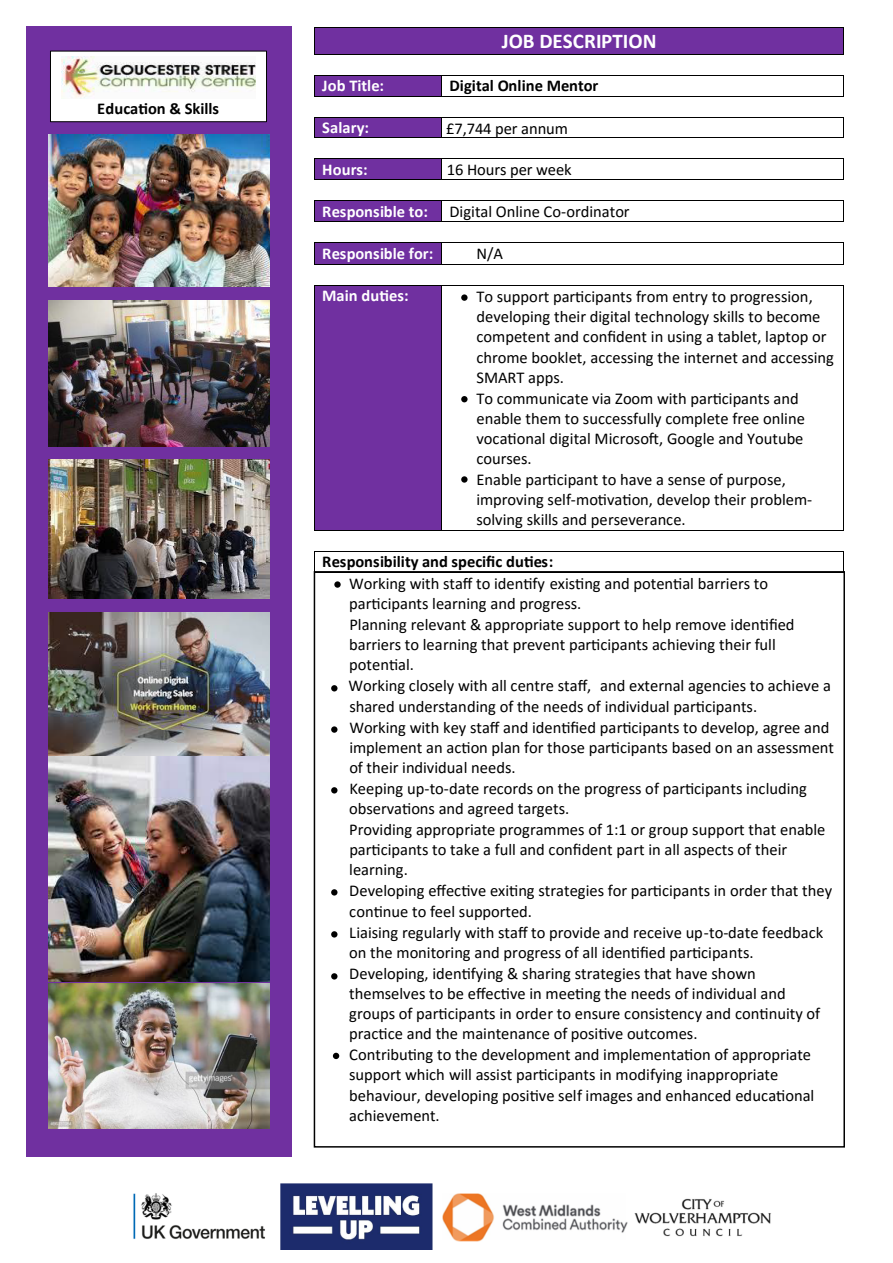
<style>
.page{position:relative;width:893px;height:1263px;background:#fff}
.page>*{position:absolute;margin:0;border:0;box-sizing:border-box;transform-origin:0 0}
.t1{font:700 21px "Calibri";color:#fff}
.t2{font:16.5px/20.4px "Calibri";color:#000}
.t3{font:700 16.5px "Calibri";letter-spacing:.005em;color:#000}
.t4{font:700 16.5px "Calibri";letter-spacing:.005em;color:#fff}
</style>
<div class="page">
<div style="left:314px;top:28px;width:529px;height:26px;background:#7030a0"></div>
<hr style="left:314px;top:28px;width:529px;height:1px;background:#000">
<svg style="left:314px;top:29px;width:1px;height:26px"></svg>
<hr style="left:315px;top:54px;width:126px;height:1px;background:#000">
<hr style="left:442px;top:54px;width:401px;height:1px;background:#000">
<svg style="left:843px;top:28px;width:1px;height:27px"></svg>
<div style="left:314px;top:76px;width:127px;height:20px;background:#7030a0"></div>
<hr style="left:315px;top:75px;width:126px;height:1px;background:#000">
<hr style="left:442px;top:75px;width:401px;height:1px;background:#000">
<svg style="left:314px;top:75px;width:1px;height:22px"></svg>
<hr style="left:315px;top:96px;width:126px;height:1px;background:#000">
<svg style="left:441px;top:75px;width:1px;height:22px"></svg>
<hr style="left:442px;top:96px;width:401px;height:1px;background:#000">
<svg style="left:843px;top:75px;width:1px;height:22px"></svg>
<div style="left:314px;top:118px;width:127px;height:19px;background:#7030a0"></div>
<hr style="left:315px;top:117px;width:126px;height:1px;background:#000">
<hr style="left:442px;top:117px;width:401px;height:1px;background:#000">
<svg style="left:314px;top:117px;width:1px;height:21px"></svg>
<hr style="left:315px;top:137px;width:126px;height:1px;background:#000">
<svg style="left:441px;top:117px;width:1px;height:21px"></svg>
<hr style="left:442px;top:137px;width:401px;height:1px;background:#000">
<svg style="left:843px;top:117px;width:1px;height:21px"></svg>
<div style="left:314px;top:159px;width:127px;height:20px;background:#7030a0"></div>
<hr style="left:315px;top:158px;width:126px;height:1px;background:#000">
<hr style="left:442px;top:158px;width:401px;height:1px;background:#000">
<svg style="left:314px;top:158px;width:1px;height:22px"></svg>
<hr style="left:315px;top:179px;width:126px;height:1px;background:#000">
<svg style="left:441px;top:158px;width:1px;height:22px"></svg>
<hr style="left:442px;top:179px;width:401px;height:1px;background:#000">
<svg style="left:843px;top:158px;width:1px;height:22px"></svg>
<div style="left:314px;top:201px;width:127px;height:20px;background:#7030a0"></div>
<hr style="left:315px;top:200px;width:126px;height:1px;background:#000">
<hr style="left:442px;top:200px;width:401px;height:1px;background:#000">
<svg style="left:314px;top:200px;width:1px;height:22px"></svg>
<hr style="left:315px;top:221px;width:126px;height:1px;background:#000">
<svg style="left:441px;top:200px;width:1px;height:22px"></svg>
<hr style="left:442px;top:221px;width:401px;height:1px;background:#000">
<svg style="left:843px;top:200px;width:1px;height:22px"></svg>
<div style="left:314px;top:243px;width:127px;height:21px;background:#7030a0"></div>
<hr style="left:315px;top:242px;width:126px;height:1px;background:#000">
<hr style="left:442px;top:242px;width:401px;height:1px;background:#000">
<svg style="left:314px;top:242px;width:1px;height:23px"></svg>
<hr style="left:315px;top:264px;width:126px;height:1px;background:#000">
<svg style="left:441px;top:242px;width:1px;height:23px"></svg>
<hr style="left:442px;top:264px;width:401px;height:1px;background:#000">
<svg style="left:843px;top:242px;width:1px;height:23px"></svg>
<div style="left:314px;top:286px;width:127px;height:244px;background:#7030a0"></div>
<hr style="left:315px;top:285px;width:126px;height:1px;background:#000">
<hr style="left:442px;top:285px;width:401px;height:1px;background:#000">
<hr style="left:314px;top:286px;width:1px;height:244px;background:#000">
<hr style="left:441px;top:286px;width:1px;height:244px;background:#000">
<hr style="left:843px;top:286px;width:1px;height:244px;background:#000">
<hr style="left:315px;top:530px;width:126px;height:1px;background:#000">
<hr style="left:442px;top:530px;width:401px;height:1px;background:#000">
<hr style="left:315px;top:551px;width:126px;height:1px;background:#000">
<hr style="left:442px;top:551px;width:401px;height:1px;background:#000">
<svg style="left:314px;top:551px;width:1px;height:20px"></svg>
<svg style="left:843px;top:551px;width:1px;height:20px"></svg>
<div style="left:26px;top:26px;width:265px;height:1131px;background:#7030a0"></div>
<img style="left:48px;top:135px;width:221px;height:152px">
<img style="left:48px;top:300px;width:221px;height:146px">
<img style="left:48px;top:460px;width:221px;height:139px">
<img style="left:48px;top:613px;width:221px;height:142px">
<img style="left:48px;top:757px;width:221px;height:224px">
<img style="left:48px;top:983px;width:221px;height:146px">
<div style="left:50px;top:51px;width:217px;height:71px;background:#fff;border:1px solid #000"></div>
<img style="left:62px;top:57px;width:193px;height:41px">
<img style="left:133px;top:1183px;width:638px;height:66px">
<div style="left:314px;top:571px;width:531px;height:577px;border:2px solid #000"></div>
<svg style="left:461px;top:294px;width:7px;height:7px"></svg>
<div style="left:461px;top:396px;width:7px;height:6px;background:#000;border-radius:50%"></div>
<svg style="left:461px;top:476px;width:7px;height:7px"></svg>
<svg style="left:334px;top:581px;width:7px;height:7px"></svg>
<svg style="left:331px;top:685px;width:6px;height:6px"></svg>
<div style="left:331px;top:726px;width:6px;height:7px;background:#000;border-radius:50%"></div>
<div style="left:331px;top:787px;width:6px;height:7px;background:#000;border-radius:50%"></div>
<div style="left:331px;top:889px;width:6px;height:7px;background:#000;border-radius:50%"></div>
<div style="left:331px;top:931px;width:6px;height:7px;background:#000;border-radius:50%"></div>
<div style="left:331px;top:973px;width:6px;height:7px;background:#000;border-radius:50%"></div>
<svg style="left:333px;top:1053px;width:6px;height:6px"></svg>
<p class="t3" style="left:97px;top:97px;width:123px">Education &amp; Skills</p>
<p class="t1" style="left:502px;top:26px;width:156px">JOB DESCRIPTION</p>
<p class="t4" style="left:322px;top:74px;width:63px">Job Title:</p>
<p class="t3" style="left:449px;top:74px;width:150px">Digital Online Mentor</p>
<p class="t4" style="left:322px;top:116px;width:48px">Salary:</p>
<p class="t4" style="left:322px;top:158px;width:47px">Hours:</p>
<p class="t4" style="left:322px;top:199px;width:107px">Responsible to:</p>
<p class="t2" style="left:449px;top:200px;width:182px">Digital Online Co-ordinator</p>
<p class="t4" style="left:322px;top:241px;width:112px">Responsible for:</p>
<p class="t2" style="left:476px;top:243px;width:28px">N/A</p>
<p class="t4" style="left:322px;top:284px;width:88px">Main duties:</p>
<p class="t2" style="left:476px;top:286px;width:359px">To support participants from entry to progression, developing their digital technology skills to become competent and confident in using a tablet, laptop or chrome booklet, accessing the internet and accessing SMART apps.<br>To communicate via Zoom with participants and enable them to successfully complete free online vocational digital Microsoft, Google and Youtube courses.<br>Enable participant to have a sense of purpose, improving self-motivation, develop their problem&shy;solving skills and perseverance.</p>
<p class="t3" style="left:322px;top:550px;width:233px">Responsibility and specific duties:</p>
<p class="t2" style="left:349px;top:573px;width:487px">Working with staff to identify existing and potential barriers to participants learning and progress.<br>Planning relevant &amp; appropriate support to help remove identified barriers to learning that prevent participants achieving their full potential.<br>Working closely with all centre staff, and external agencies to achieve a shared understanding of the needs of individual participants.<br>Working with key staff and identified participants to develop, agree and implement an action plan for those participants based on an assessment of their individual needs.<br>Keeping up-to-date records on the progress of participants including observations and agreed targets.<br>Providing appropriate programmes of 1:1 or group support that enable participants to take a full and confident part in all aspects of their learning.<br>Developing effective exiting strategies for participants in order that they continue to feel supported.<br>Liaising regularly with staff to provide and receive up-to-date feedback on the monitoring and progress of all identified participants.<br>Developing, identifying &amp; sharing strategies that have shown themselves to be effective in meeting the needs of individual and groups of participants in order to ensure consistency and continuity of practice and the maintenance of positive outcomes.<br>Contributing to the development and implementation of appropriate support which will assist participants in modifying inappropriate behaviour, developing positive self images and enhanced educational achievement.</p>
<p class="t2" style="left:446px;top:118px;width:123px">£7,744 per annum</p>
<p class="t2" style="left:447px;top:159px;width:126px">16 Hours per week</p>
</div>
